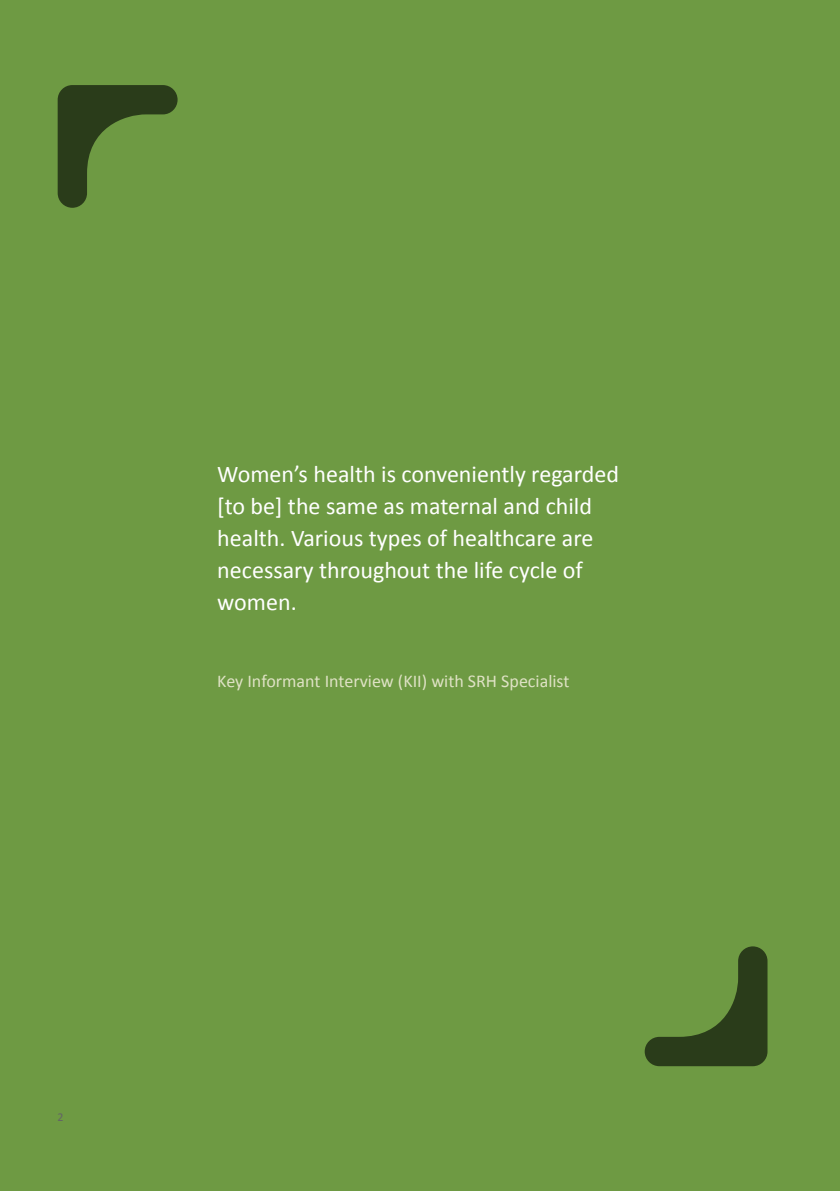
<style>
.page{position:relative;width:840px;height:1191px;background:#fff}
.page>*{position:absolute;margin:0;border:0;box-sizing:border-box;transform-origin:0 0}
.t1{font:24px/32px "Calibri";color:#fff}
.t2{font:18px "Calibri";color:#dfe2c5}
.t3{font:12px "Calibri";color:#636466}
</style>
<div class="page">
<div style="left:0;top:0;width:839px;height:1191px;background:#6e9a43"></div>
<svg style="left:644px;top:946px;width:123px;height:120px"></svg>
<svg style="left:58px;top:85px;width:119px;height:123px"></svg>
<p class="t1" style="left:217px;top:457px;width:403px">Women’s health is conveniently regarded [to be] the same as maternal and child health. Various types of healthcare are necessary throughout the life cycle of women.</p>
<p class="t2" style="left:217px;top:670px;width:353px">Key Informant Interview (KII) with SRH Specialist</p>
<p class="t3" style="left:58px;top:1109px;width:8px">2</p>
</div>
